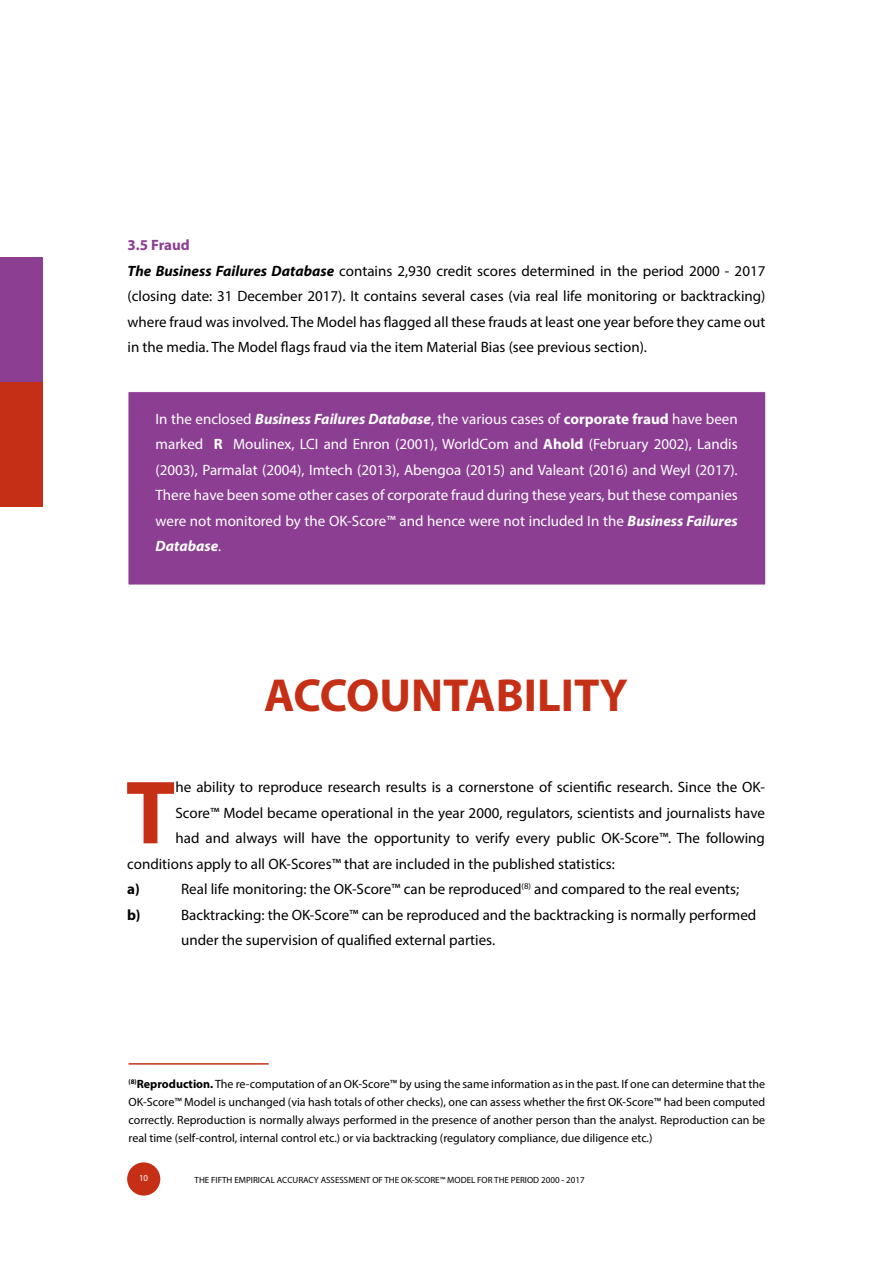
<style>
.page{position:relative;width:893px;height:1263px;background:#fff}
.page>*{position:absolute;margin:0;border:0;box-sizing:border-box;transform-origin:0 0}
.t1{font:700 90.6px "Myriad Pro";color:#c52f16}
.t2{font:700 46.5px "Myriad Pro";color:#c52f16}
.t3{font:15px/25.5px "Myriad Pro";color:#000}
.t4{font:15px/25.5px "Myriad Pro";color:#fff;text-align:justify}
.t5{font:700 15px "Myriad Pro";color:#000}
.t6{font:12px/18px "Myriad Pro";color:#000;text-align:justify}
.t7{font:9px "Myriad Pro";color:#000}
.t8{font:9px "Myriad Pro";color:#fff}
.s1{font-weight:700;color:#8c3e93}
.s2{font-weight:700;font-style:italic}
.s3{font-weight:700}
</style>
<div class="page">
<div style="left:127px;top:1162px;width:33px;height:33px;background:#c52f16;border-radius:50%"></div>
<div style="left:128px;top:391px;width:638px;height:194px;background:#8c3e93;border:1px solid #fff"></div>
<hr style="left:129px;top:1063px;width:140px;height:1px;background:#c52f16">
<div style="left:0;top:257px;width:43px;height:125px;background:#8c3e93"></div>
<div style="left:0;top:382px;width:43px;height:125px;background:#c52f16"></div>
<p class="t3" style="left:128px;top:232px;width:639px"><span class="s1">3.5 Fraud<br></span><span class="s2">The Business Failures Database</span> contains 2,930 credit scores determined in the period 2000 - 2017 (closing date: 31 December 2017). It contains several cases (via real life monitoring or backtracking) where fraud was involved. The Model has flagged all these frauds at least one year before they came out in the media. The Model flags fraud via the item Material Bias (see previous section).</p>
<p class="t4" style="left:156px;top:406px;width:584px">In the enclosed <span class="s2">Business Failures Database</span>, the various cases of <span class="s3">corporate fraud</span> have been marked <span class="s3">R</span> Moulinex, LCI and Enron (2001), WorldCom and <span class="s3">Ahold</span> (February 2002), Landis (2003), Parmalat (2004), Imtech (2013), Abengoa (2015) and Valeant (2016) and Weyl (2017).<br>There have been some other cases of corporate fraud during these years, but these companies were not monitored by the OK-Score™ and hence were not included In the <span class="s2">Business Failures Database</span>.</p>
<h2 class="t2" style="left:264px;top:665px;width:365px">ACCOUNTABILITY</h2>
<h1 class="t1" style="left:126px;top:754px;width:51px">T</h1>
<p class="t3" style="left:175px;top:774px;width:591px">he ability to reproduce research results is a cornerstone of scientific research. Since the OK-</p>
<p class="t3" style="left:175px;top:800px;width:591px">Score™ Model became operational in the year 2000, regulators, scientists and journalists have</p>
<p class="t3" style="left:175px;top:825px;width:591px">had and always will have the opportunity to verify every public OK-Score™. The following</p>
<p class="t3" style="left:127px;top:851px;width:489px">conditions apply to all OK-Scores™ that are included in the published statistics:</p>
<p class="t5" style="left:127px;top:879px;width:14px">a)</p>
<p class="t3" style="left:181px;top:876px;width:560px">Real life monitoring: the OK-Score™ can be reproduced<sup>(8)</sup> and compared to the real events;</p>
<p class="t5" style="left:127px;top:905px;width:15px">b)</p>
<p class="t3" style="left:181px;top:902px;width:577px">Backtracking: the OK-Score™ can be reproduced and the backtracking is normally performed under the supervision of qualified external parties.</p>
<p class="t6" style="left:129px;top:1075px;width:638px"><sup>(8)</sup><span class="s3">Reproduction.</span> The re-computation of an OK-Score™ by using the same information as in the past. If one can determine that the OK-Score™ Model is unchanged (via hash totals of other checks), one can assess whether the first OK-Score™ had been computed correctly. Reproduction is normally always performed in the presence of another person than the analyst. Reproduction can be real time (self-control, internal control etc.) or via backtracking (regulatory compliance, due diligence etc.)</p>
<p class="t8" style="left:139px;top:1172px;width:10px">10</p>
<p class="t7" style="left:195px;top:1174px;width:392px">THE FIFTH EMPIRICAL ACCURACY ASSESSMENT OF THE OK-SCORE™ MODEL FOR THE PERIOD 2000 - 2017</p>
</div>
